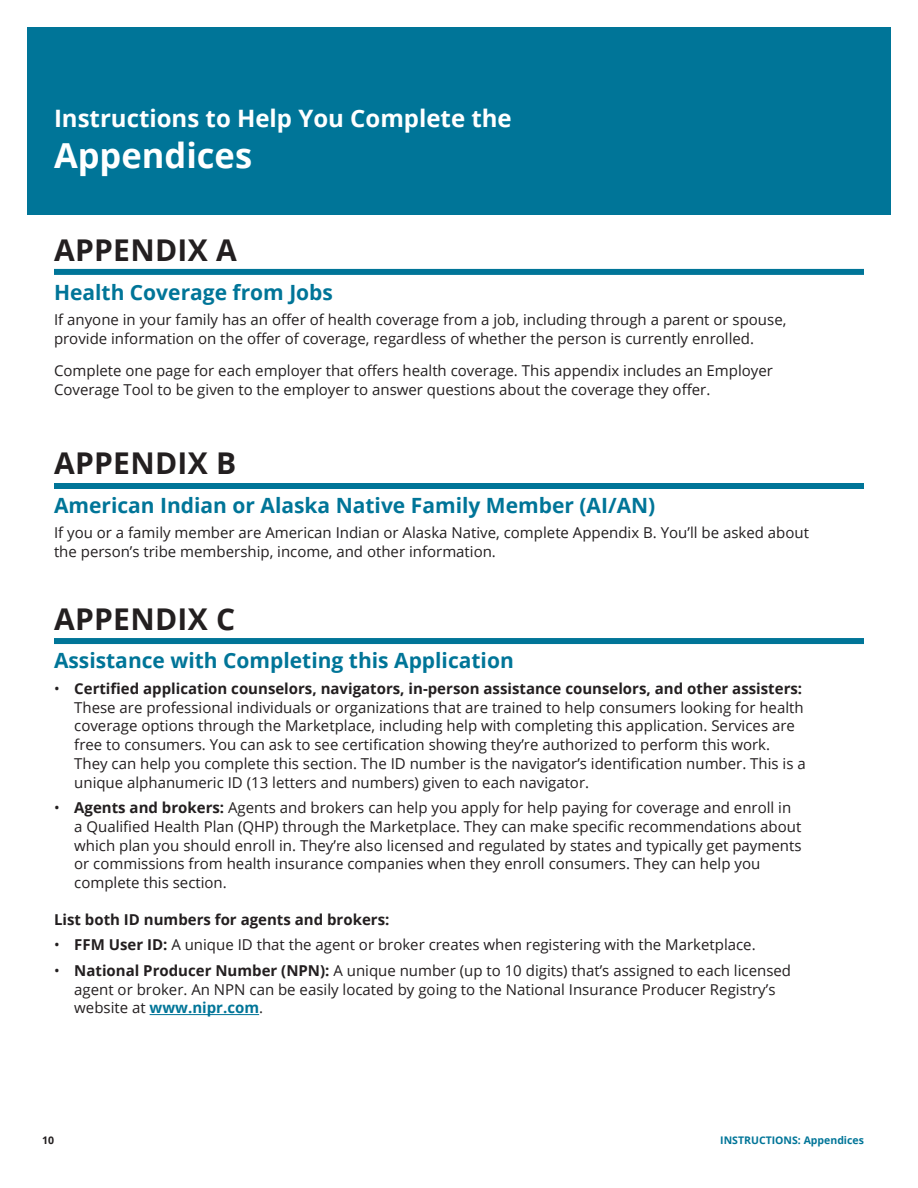
<style>
.page{position:relative;width:918px;height:1188px;background:#fff}
.page>*{position:absolute;margin:0;border:0;box-sizing:border-box;transform-origin:0 0}
.PS_Heading_2{font:700 34.5px "Open Sans";color:#fff}
.PS_Heading_2-2{font:700 30px "Open Sans";letter-spacing:.01em;color:#231f20}
.New_Header{font:700 24px "Open Sans";color:#fff}
.Subhead_Teal{font:700 21px "Open Sans";color:#007598}
.PS_TEXT{font:15px/18.8px "Open Sans";color:#231f20}
.Text{font:700 15px "Open Sans";color:#231f20}
.t1{font:700 10.5px "Open Sans";color:#007598}
.t2{font:700 10.5px "Open Sans";color:#231f20}
.s1{font-weight:700}
.s2{font-weight:700;color:#007598}
</style>
<div class="page">
<div style="left:27px;top:27px;width:864px;height:188px;background:#007598"></div>
<hr style="left:150px;top:1014px;width:109px;height:1px;background:#007598">
<div style="left:54px;top:269px;width:810px;height:6px;background:#007598"></div>
<div style="left:54px;top:483px;width:810px;height:6px;background:#007598"></div>
<div style="left:54px;top:638px;width:810px;height:6px;background:#007598"></div>
<p class="New_Header" style="left:54px;top:101px;width:459px">Instructions to Help You Complete the</p>
<p class="PS_Heading_2" style="left:54px;top:131px;width:200px">Appendices</p>
<p class="PS_Heading_2-2" style="left:54px;top:229px;width:184px">APPENDIX A</p>
<h2 class="Subhead_Teal" style="left:54px;top:277px;width:281px">Health Coverage from Jobs</h2>
<p class="PS_TEXT" style="left:54px;top:310px;width:734px">If anyone in your family has an offer of health coverage from a job, including through a parent or spouse, provide information on the offer of coverage, regardless of whether the person is currently enrolled.</p>
<p class="PS_TEXT" style="left:54px;top:361px;width:721px">Complete one page for each employer that offers health coverage. This appendix includes an Employer<br>Coverage Tool to be given to the employer to answer questions about the coverage they offer.</p>
<p class="PS_Heading_2-2" style="left:54px;top:442px;width:184px">APPENDIX B</p>
<h2 class="Subhead_Teal" style="left:54px;top:490px;width:603px">American Indian or Alaska Native Family Member (AI/AN)</h2>
<p class="PS_TEXT" style="left:54px;top:523px;width:757px">If you or a family member are American Indian or Alaska Native, complete Appendix B. You’ll be asked about the person’s tribe membership, income, and other information.</p>
<p class="PS_Heading_2-2" style="left:54px;top:598px;width:183px">APPENDIX C</p>
<h2 class="Subhead_Teal" style="left:54px;top:646px;width:461px">Assistance with Completing this Application</h2>
<p class="PS_TEXT" style="left:74px;top:679px;width:733px;text-indent:-20px">• <span class="s1">Certified application counselors, navigators, in-person assistance counselors, and other assisters:<br></span>These are professional individuals or organizations that are trained to help consumers looking for health coverage options through the Marketplace, including help with completing this application. Services are free to consumers. You can ask to see certification showing they’re authorized to perform this work.<br>They can help you complete this section. The ID number is the navigator’s identification number. This is a unique alphanumeric ID (13 letters and numbers) given to each navigator.</p>
<p class="PS_TEXT" style="left:74px;top:798px;width:729px;text-indent:-20px">• <span class="s1">Agents and brokers:</span> Agents and brokers can help you apply for help paying for coverage and enroll in a Qualified Health Plan (QHP) through the Marketplace. They can make specific recommendations about which plan you should enroll in. They’re also licensed and regulated by states and typically get payments or commissions from health insurance companies when they enroll consumers. They can help you complete this section.</p>
<p class="Text" style="left:54px;top:909px;width:337px">List both ID numbers for agents and brokers:</p>
<p class="PS_TEXT" style="left:54px;top:935px;width:703px">• <span class="s1">FFM User ID:</span> A unique ID that the agent or broker creates when registering with the Marketplace.</p>
<p class="PS_TEXT" style="left:74px;top:961px;width:718px;text-indent:-20px">• <span class="s1">National Producer Number (NPN):</span> A unique number (up to 10 digits) that’s assigned to each licensed agent or broker. An NPN can be easily located by going to the National Insurance Producer Registry’s website at <span class="s2">www.nipr.com</span>.</p>
<p class="t2" style="left:42px;top:1132px;width:13px">10</p>
<p class="t1" style="left:720px;top:1132px;width:145px">INSTRUCTIONS: Appendices</p>
</div>
